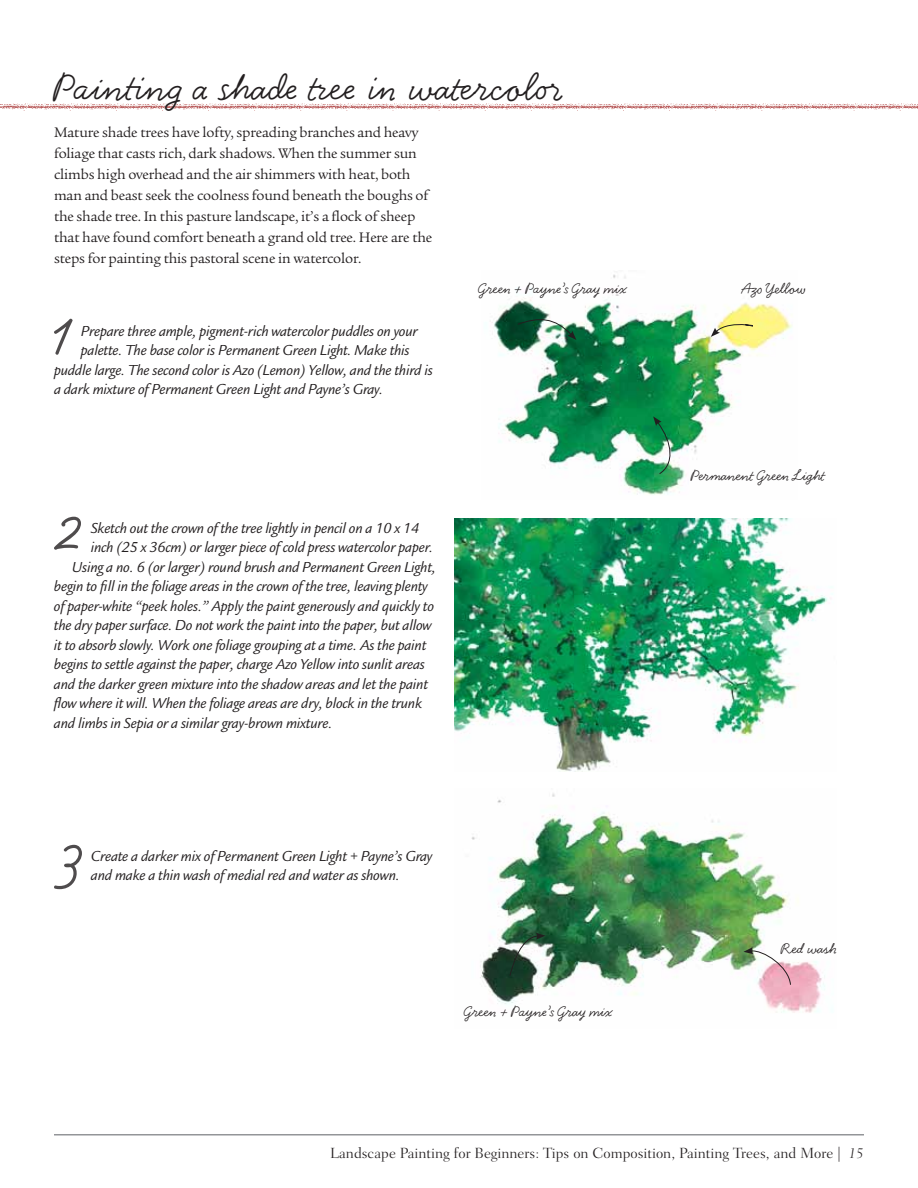
<style>
.page{position:relative;width:918px;height:1188px;background:#fff}
.page>*{position:absolute;margin:0;border:0;box-sizing:border-box;transform-origin:0 0}
.t1{font:80.4px "Handsome Pro";color:#4f4c4d}
.t2{font:42px "Handsome Pro";letter-spacing:.03em;color:#231f20}
.t3{font:16.5px "Handsome Pro";letter-spacing:.035em;color:#231f20}
.t4{font:16.5px "Handsome Pro";letter-spacing:-.01em;color:#231f20}
.t5{font:italic 15.75px/19.5px "Legacy Sans Std";letter-spacing:-.01em;color:#231f20}
.t6{font:15px/21px "Legacy Serif Std";letter-spacing:-.01em;color:#231f20}
.t7{font:300 15px "Fairfield LT Std";color:#231f20}
.s1{font-style:italic}
</style>
<div class="page">
<hr style="left:54px;top:1134px;width:810px;height:2px;background:#939598">
<img style="left:0;top:103px;width:918px;height:8px">
<img style="left:454px;top:519px;width:379px;height:253px">
<img style="left:490px;top:274px;width:302px;height:221px">
<img style="left:471px;top:793px;width:354px;height:220px">
<svg style="left:711px;top:318px;width:60px;height:19px"></svg>
<svg style="left:517px;top:317px;width:59px;height:23px"></svg>
<svg style="left:653px;top:416px;width:21px;height:59px"></svg>
<svg style="left:509px;top:933px;width:36px;height:44px"></svg>
<svg style="left:743px;top:947px;width:48px;height:39px"></svg>
<h2 class="t2" style="left:54px;top:62px;width:512px">Painting a shade tree in watercolor</h2>
<p class="t6" style="left:54px;top:122px;width:380px">Mature shade trees have lofty, spreading branches and heavy foliage that casts rich, dark shadows. When the summer sun climbs high overhead and the air shimmers with heat, both man and beast seek the coolness found beneath the boughs of the shade tree. In this pasture landscape, it’s a flock of sheep that have found comfort beneath a grand old tree. Here are the steps for painting this pastoral scene in watercolor.</p>
<h1 class="t1" style="left:52px;top:281px;width:24px">1</h1>
<p class="t5" style="left:81px;top:321px;width:339px">Prepare three ample, pigment-rich watercolor puddles on your</p>
<p class="t5" style="left:81px;top:341px;width:330px">palette. The base color is Permanent Green Light. Make this</p>
<p class="t5" style="left:54px;top:360px;width:380px">puddle large. The second color is Azo (Lemon) Yellow, and the third is</p>
<p class="t5" style="left:54px;top:380px;width:331px">a dark mixture of Permanent Green Light and Payne’s Gray.</p>
<p class="t3" style="left:478px;top:278px;width:150px">Green + Payne’s Gray mix</p>
<h1 class="t1" style="left:56px;top:478px;width:30px">2</h1>
<p class="t5" style="left:91px;top:518px;width:330px">Sketch out the crown of the tree lightly in pencil on a 10 x 14</p>
<p class="t5" style="left:91px;top:538px;width:344px">inch (25 x 36cm) or larger piece of cold press watercolor paper.</p>
<p class="t5" style="left:72px;top:557px;width:365px">Using a no. 6 (or larger) round brush and Permanent Green Light,</p>
<p class="t5" style="left:54px;top:577px;width:375px">begin to fill in the foliage areas in the crown of the tree, leaving plenty</p>
<p class="t5" style="left:54px;top:596px;width:382px">of paper-white “peek holes.” Apply the paint generously and quickly to</p>
<p class="t5" style="left:54px;top:616px;width:379px">the dry paper surface. Do not work the paint into the paper, but allow</p>
<p class="t5" style="left:54px;top:635px;width:374px">it to absorb slowly. Work one foliage grouping at a time. As the paint</p>
<p class="t5" style="left:54px;top:655px;width:372px">begins to settle against the paper, charge Azo Yellow into sunlit areas</p>
<p class="t5" style="left:54px;top:674px;width:375px">and the darker green mixture into the shadow areas and let the paint</p>
<p class="t5" style="left:54px;top:694px;width:370px">flow where it will. When the foliage areas are dry, block in the trunk</p>
<p class="t5" style="left:54px;top:713px;width:280px">and limbs in Sepia or a similar gray-brown mixture.</p>
<h1 class="t1" style="left:59px;top:806px;width:26px">3</h1>
<p class="t5" style="left:91px;top:846px;width:343px">Create a darker mix of Permanent Green Light + Payne’s Gray and make a thin wash of medial red and water as shown.</p>
<p class="t3" style="left:464px;top:1002px;width:150px">Green + Payne’s Gray mix</p>
<p class="t4" style="left:741px;top:278px;width:66px">Azo Yellow</p>
<p class="t4" style="left:691px;top:466px;width:135px">Permanent Green Light</p>
<p class="t4" style="left:781px;top:939px;width:58px">Red wash</p>
<p class="t7" style="left:330px;top:1144px;width:535px">Landscape Painting for Beginners: Tips on Composition, Painting Trees, and More | <span class="s1">15</span></p>
</div>
